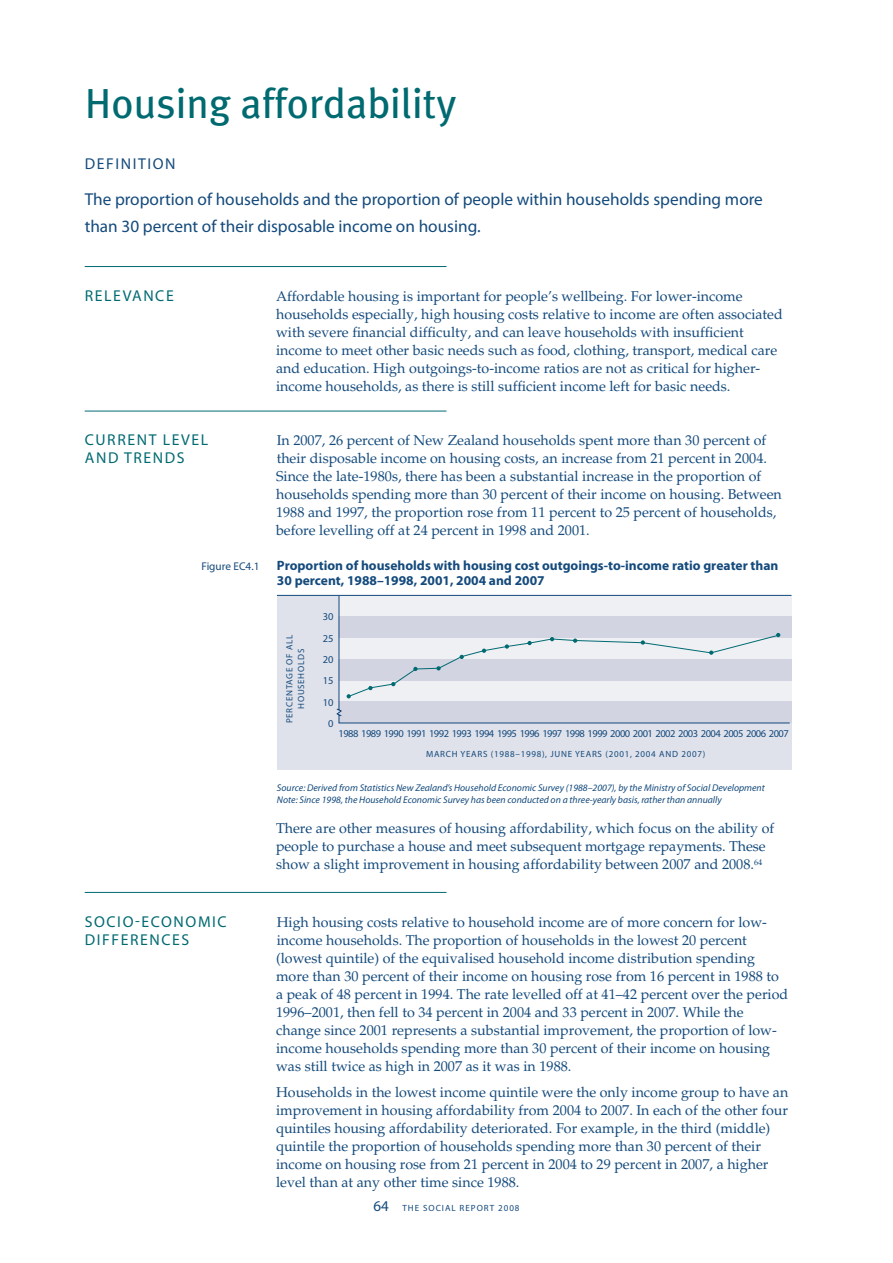
<style>
.page{position:relative;width:893px;height:1263px;background:#fff}
.page>*{position:absolute;margin:0;border:0;box-sizing:border-box;transform-origin:0 0}
.t1{font:42px "Meta Plus";color:#006a71}
.t2{font:17.25px/27px "Myriad Pro";color:#144a7c}
.t3{font:15.75px "Myriad Pro";letter-spacing:.1em;color:#006a71}
.t4{font:15.75px "Myriad Pro";letter-spacing:.1em;color:#144a7c}
.t5{font:14.25px/18px "M Palatino";color:#144a7c}
.t6{font:700 13.5px/15px "Myriad Pro";color:#144a7c}
.t7{font:11.25px "Myriad Pro";color:#144a7c}
.t8{font:10.5px/21.3px "Myriad Pro";letter-spacing:-.05em;color:#144a7c;text-align:center}
.t9{font:italic 9.75px/12.8px "Myriad Pro";color:#144a7c}
.t10{font:9px/11.7px "Myriad Pro";letter-spacing:.08em;color:#144a7c;text-align:center}
.t11{font:9px "Myriad Pro";letter-spacing:.11em;color:#144a7c}
.s1{font-size:15px}
</style>
<div class="page">
<hr style="left:85px;top:266px;width:361px;height:1px;background:#006a71">
<hr style="left:85px;top:411px;width:361px;height:1px;background:#006a71">
<hr style="left:85px;top:892px;width:361px;height:1px;background:#006a71">
<div style="left:277px;top:595px;width:514px;height:174px;background:#e0e2eb"></div>
<hr style="left:277px;top:595px;width:514px;height:1px;background:#144a7c">
<svg style="left:336px;top:595px;width:454px;height:128px"></svg>
<svg style="left:347px;top:633px;width:433px;height:65px"></svg>
<h1 class="t1" style="left:85px;top:79px;width:373px">Housing affordability</h1>
<p class="t4" style="left:85px;top:154px;width:92px">DEFINITION</p>
<p class="t2" style="left:85px;top:185px;width:680px">The proportion of households and the proportion of people within households spending more than 30 percent of their disposable income on housing.</p>
<p class="t3" style="left:85px;top:286px;width:90px">RELEVANCE</p>
<p class="t5" style="left:276px;top:287px;width:508px">Affordable housing is important for people’s wellbeing. For lower-income households especially, high housing costs relative to income are often associated with severe financial difficulty, and can leave households with insufficient income to meet other basic needs such as food, clothing, transport, medical care and education. High outgoings-to-income ratios are not as critical for higher&shy;income households, as there is still sufficient income left for basic needs.</p>
<p class="t3" style="left:85px;top:430px;width:125px">CURRENT LEVEL</p>
<p class="t5" style="left:277px;top:432px;width:491px">In 2007, 26 percent of New Zealand households spent more than 30 percent of</p>
<p class="t3" style="left:85px;top:448px;width:101px">AND TRENDS</p>
<p class="t5" style="left:276px;top:450px;width:507px">their disposable income on housing costs, an increase from 21 percent in 2004.<br>Since the late-1980s, there has been a substantial increase in the proportion of households spending more than 30 percent of their income on housing. Between 1988 and 1997, the proportion rose from 11 percent to 25 percent of households, before levelling off at 24 percent in 1998 and 2001.</p>
<p class="t7" style="left:201px;top:559px;width:59px">Figure EC4.1</p>
<p class="t6" style="left:277px;top:557px;width:503px">Proportion of households with housing cost outgoings-to-income ratio greater than<br>30 percent, 1988–1998, 2001, 2004 and 2007</p>
<p class="t8" style="left:323px;top:606px;width:12px">30<br>25<br>20<br>15<br>10<br>0</p>
<p class="t10" style="left:283px;top:723px;width:90px;rotate:-90deg">PERCENTAGE OF ALL<br>HOUSEHOLDS</p>
<p class="t8" style="left:338px;top:722px;width:452px">1988 1989 1990 1991 1992 1993 1994 1995 1996 1997 1998 1999 2000 2001 2002 2003 2004 2005 2006 2007</p>
<p class="t10" style="left:426px;top:748px;width:281px">MARCH YEARS (1988–1998), JUNE YEARS (2001, 2004 AND 2007)</p>
<p class="t9" style="left:277px;top:781px;width:489px">Source: Derived from Statistics New Zealand’s Household Economic Survey (1988–2007), by the Ministry of Social Development<br>Note: Since 1998, the Household Economic Survey has been conducted on a three-yearly basis, rather than annually</p>
<p class="t5" style="left:276px;top:820px;width:500px">There are other measures of housing affordability, which focus on the ability of people to purchase a house and meet subsequent mortgage repayments. These show a slight improvement in housing affordability between 2007 and 2008.<sup>64</sup></p>
<p class="t3" style="left:85px;top:912px;width:143px">SOCIO-ECONOMIC</p>
<p class="t5" style="left:277px;top:913px;width:492px">High housing costs relative to household income are of more concern for low-</p>
<p class="t3" style="left:85px;top:930px;width:106px">DIFFERENCES</p>
<p class="t5" style="left:276px;top:931px;width:514px">income households. The proportion of households in the lowest 20 percent (lowest quintile) of the equivalised household income distribution spending more than 30 percent of their income on housing rose from 16 percent in 1988 to a peak of 48 percent in 1994. The rate levelled off at 41–42 percent over the period 1996–2001, then fell to 34 percent in 2004 and 33 percent in 2007. While the change since 2001 represents a substantial improvement, the proportion of low&shy;income households spending more than 30 percent of their income on housing was still twice as high in 2007 as it was in 1988.</p>
<p class="t5" style="left:276px;top:1083px;width:514px">Households in the lowest income quintile were the only income group to have an improvement in housing affordability from 2004 to 2007. In each of the other four quintiles housing affordability deteriorated. For example, in the third (middle) quintile the proportion of households spending more than 30 percent of their income on housing rose from 21 percent in 2004 to 29 percent in 2007, a higher level than at any other time since 1988.</p>
<p class="t11" style="left:373px;top:1202px;width:148px"><span class="s1">64</span> THE SOCIAL REPORT 2008</p>
</div>
